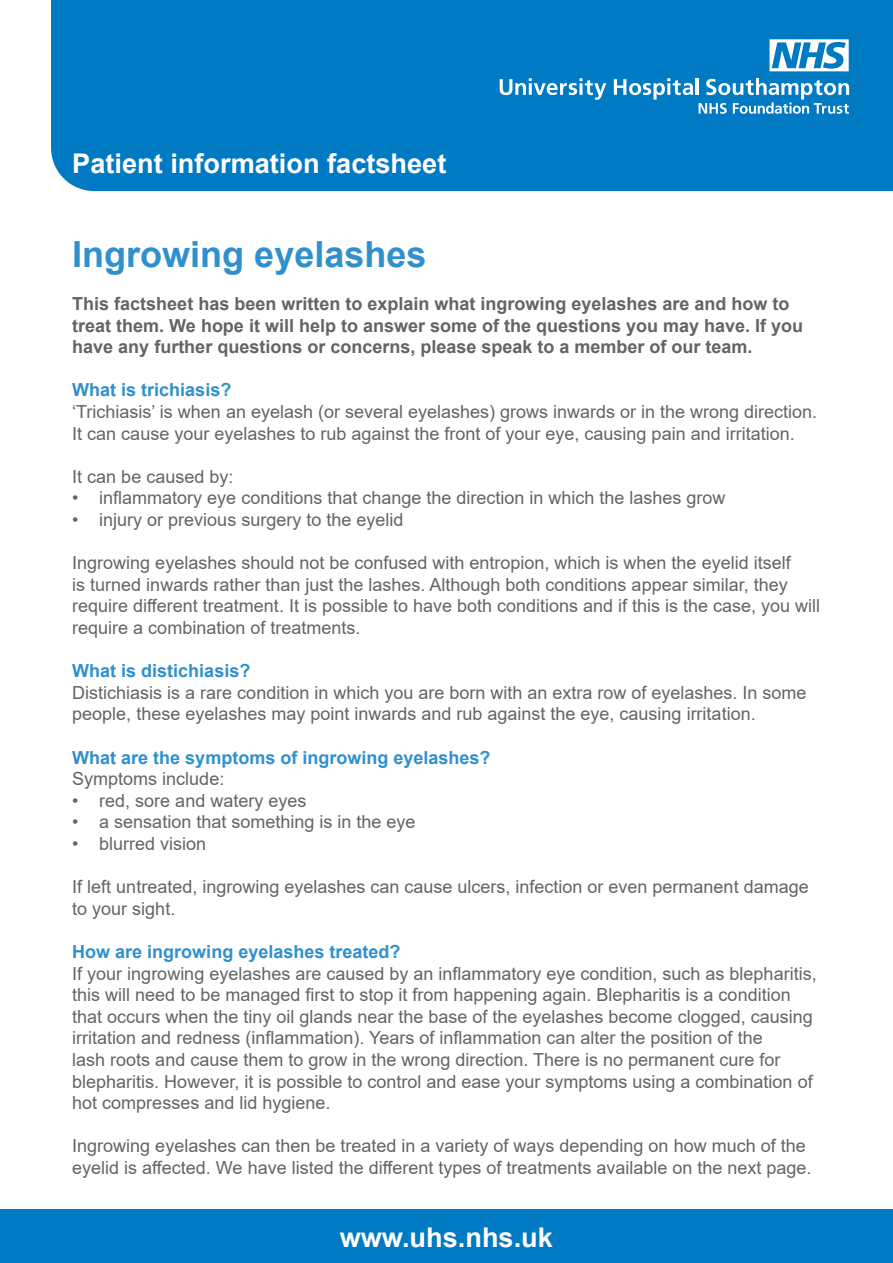
<style>
.page{position:relative;width:893px;height:1263px;background:#fff}
.page>*{position:absolute;margin:0;border:0;box-sizing:border-box;transform-origin:0 0}
.t1{font:700 36px "Arial";color:#3090ce}
.t2{font:700 27.15px "Arial";color:#fff}
.t3{font:18px/21.6px "Arial";color:#636466}
.t4{font:700 18px/21.6px "Arial";color:#636466}
.t5{font:700 18px "Arial";color:#3090ce}
</style>
<div class="page">
<div style="left:51px;top:0;width:842px;height:192px;background:#007ac2"></div>
<div style="left:0;top:1209px;width:893px;height:54px;background:#007ac2"></div>
<svg style="left:500px;top:78px;width:106px;height:22px"></svg>
<svg style="left:614px;top:78px;width:79px;height:22px"></svg>
<hr style="left:696px;top:78px;width:3px;height:17px;background:#fff">
<svg style="left:699px;top:78px;width:150px;height:36px"></svg>
<svg style="left:769px;top:39px;width:80px;height:32px"></svg>
<h2 class="t2" style="left:72px;top:144px;width:376px">Patient information factsheet</h2>
<h1 class="t1" style="left:72px;top:229px;width:356px">Ingrowing eyelashes</h1>
<p class="t4" style="left:72px;top:293px;width:732px">This factsheet has been written to explain what ingrowing eyelashes are and how to treat them. We hope it will help to answer some of the questions you may have. If you have any further questions or concerns, please speak to a member of our team.</p>
<p class="t5" style="left:72px;top:377px;width:161px">What is trichiasis?</p>
<p class="t3" style="left:72px;top:401px;width:746px">‘Trichiasis’ is when an eyelash (or several eyelashes) grows inwards or in the wrong direction.<br>It can cause your eyelashes to rub against the front of your eye, causing pain and irritation.</p>
<p class="t3" style="left:72px;top:466px;width:163px">It can be caused by:</p>
<p class="t3" style="left:72px;top:487px;width:655px">• inflammatory eye conditions that change the direction in which the lashes grow</p>
<p class="t3" style="left:72px;top:509px;width:333px">• injury or previous surgery to the eyelid</p>
<p class="t3" style="left:72px;top:552px;width:749px">Ingrowing eyelashes should not be confused with entropion, which is when the eyelid itself<br>is turned inwards rather than just the lashes. Although both conditions appear similar, they require different treatment. It is possible to have both conditions and if this is the case, you will require a combination of treatments.</p>
<p class="t5" style="left:72px;top:658px;width:180px">What is distichiasis?</p>
<p class="t3" style="left:72px;top:682px;width:736px">Distichiasis is a rare condition in which you are born with an extra row of eyelashes. In some people, these eyelashes may point inwards and rub against the eye, causing irritation.</p>
<p class="t5" style="left:72px;top:745px;width:420px">What are the symptoms of ingrowing eyelashes?</p>
<p class="t3" style="left:72px;top:768px;width:154px">Symptoms include:</p>
<p class="t3" style="left:72px;top:790px;width:236px">• red, sore and watery eyes</p>
<p class="t3" style="left:72px;top:811px;width:345px">• a sensation that something is in the eye</p>
<p class="t3" style="left:72px;top:833px;width:136px">• blurred vision</p>
<p class="t3" style="left:72px;top:876px;width:738px">If left untreated, ingrowing eyelashes can cause ulcers, infection or even permanent damage to your sight.</p>
<p class="t5" style="left:72px;top:939px;width:330px">How are ingrowing eyelashes treated?</p>
<p class="t3" style="left:72px;top:962px;width:746px">If your ingrowing eyelashes are caused by an inflammatory eye condition, such as blepharitis, this will need to be managed first to stop it from happening again. Blepharitis is a condition that occurs when the tiny oil glands near the base of the eyelashes become clogged, causing irritation and redness (inflammation). Years of inflammation can alter the position of the<br>lash roots and cause them to grow in the wrong direction. There is no permanent cure for blepharitis. However, it is possible to control and ease your symptoms using a combination of hot compresses and lid hygiene.</p>
<p class="t3" style="left:72px;top:1135px;width:741px">Ingrowing eyelashes can then be treated in a variety of ways depending on how much of the eyelid is affected. We have listed the different types of treatments available on the next page.</p>
<h2 class="t2" style="left:340px;top:1218px;width:215px">www.uhs.nhs.uk</h2>
</div>
